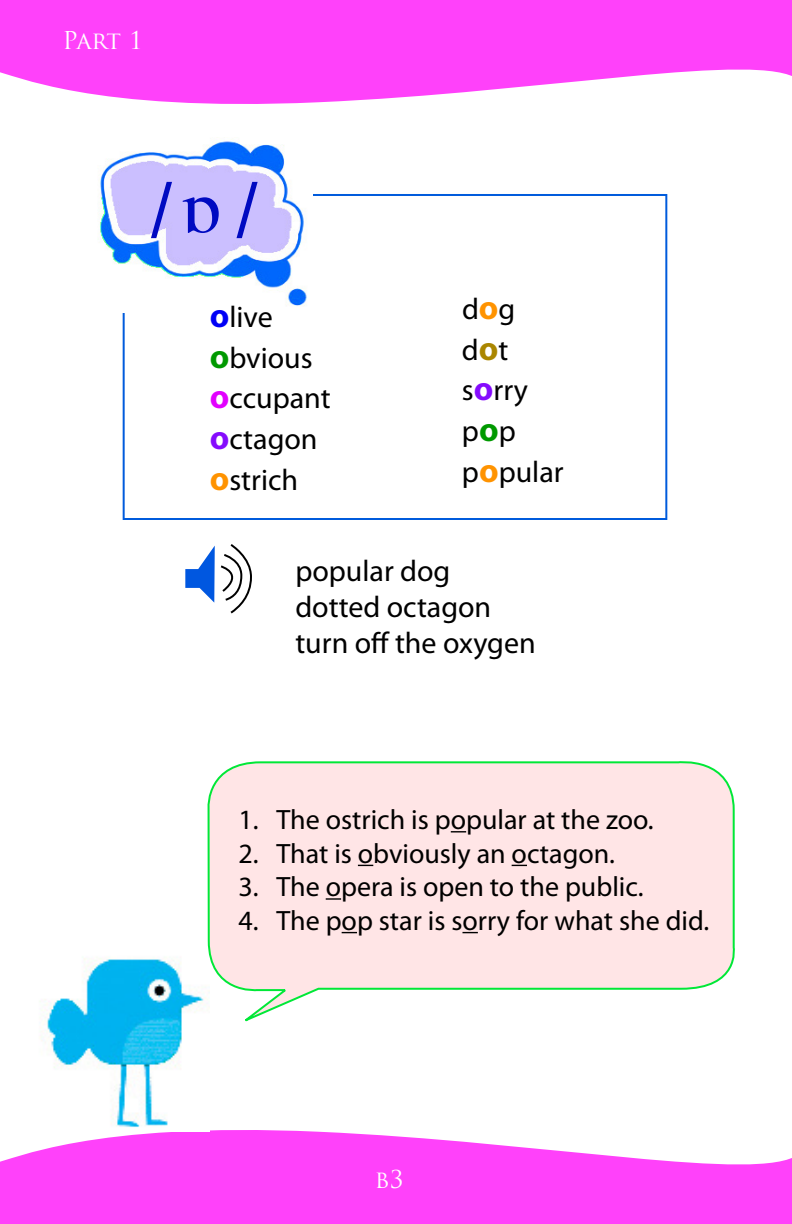
<style>
.page{position:relative;width:792px;height:1224px;background:#fff}
.page>*{position:absolute;margin:0;border:0;box-sizing:border-box;transform-origin:0 0}
.t1{font:76px "Arial";color:#000ac1}
.t2{font:72px "Times Phonetic IPA";color:#000ac1}
.t3{font:30px/40.8px "Myriad Pro";color:#000}
.t4{font:28px "Myriad Pro";color:#000}
.t5{font:24px "Trajan Pro";letter-spacing:-.025em;color:#fff}
.s1{font-weight:700;font-size:34px;color:#0000f6}
.s2{font-weight:700;font-size:34px;color:#090}
.s3{font-weight:700;font-size:34px;color:#e200ff}
.s4{font-weight:700;font-size:34px;color:#850bfd}
.s5{font-weight:700;font-size:34px;color:#ff9300}
.s6{font-weight:700;font-size:34px;color:#aa8600}
</style>
<div class="page">
<svg style="left:0;top:0;width:792px;height:104px;background:#ff5cfa"></svg>
<svg style="left:0;top:1130px;width:792px;height:94px;background:#ff5efa"></svg>
<svg style="left:122px;top:194px;width:546px;height:326px"></svg>
<img style="left:100px;top:141px;width:212px;height:171px">
<svg style="left:185px;top:544px;width:67px;height:70px"></svg>
<img style="left:33px;top:958px;width:177px;height:174px">
<svg style="left:207px;top:761px;width:528px;height:268px;fill:#ffe5e6"></svg>
<svg style="left:451px;top:831px;width:15px;height:1px"></svg>
<svg style="left:358px;top:865px;width:15px;height:1px"></svg>
<svg style="left:512px;top:865px;width:15px;height:1px"></svg>
<svg style="left:326px;top:898px;width:15px;height:2px"></svg>
<svg style="left:342px;top:932px;width:15px;height:1px"></svg>
<svg style="left:463px;top:932px;width:15px;height:1px"></svg>
<p class="t5" style="left:62px;top:25px;width:82px">Part 1</p>
<h1 class="t1" style="left:172px;top:259px;width:23px;rotate:-180deg">/</h1>
<h1 class="t1" style="left:258px;top:259px;width:23px;rotate:-180deg">/</h1>
<h2 class="t2" style="left:181px;top:165px;width:42px">Á</h2>
<p class="t3" style="left:210px;top:297px;width:122px"><span class="s1">o</span>live <span class="s2">o</span>bvious <span class="s3">o</span>ccupant <span class="s4">o</span>ctagon <span class="s5">o</span>strich</p>
<p class="t3" style="left:462px;top:289px;width:103px">d<span class="s5">o</span>g d<span class="s6">o</span>t s<span class="s4">o</span>rry p<span class="s2">o</span>p p<span class="s5">o</span>pular</p>
<p class="t3" style="left:295px;top:554px;width:242px;line-height:36px">popular dog dotted octagon turn off the oxygen</p>
<p class="t4" style="left:238px;top:804px;width:417px">1. The ostrich is popular at the zoo.</p>
<p class="t4" style="left:238px;top:838px;width:378px">2. That is obviously an octagon.</p>
<p class="t4" style="left:238px;top:872px;width:407px">3. The opera is open to the public.</p>
<p class="t4" style="left:238px;top:905px;width:472px">4. The pop star is sorry for what she did.</p>
<p class="t5" style="left:375px;top:1164px;width:30px">b3</p>
</div>
